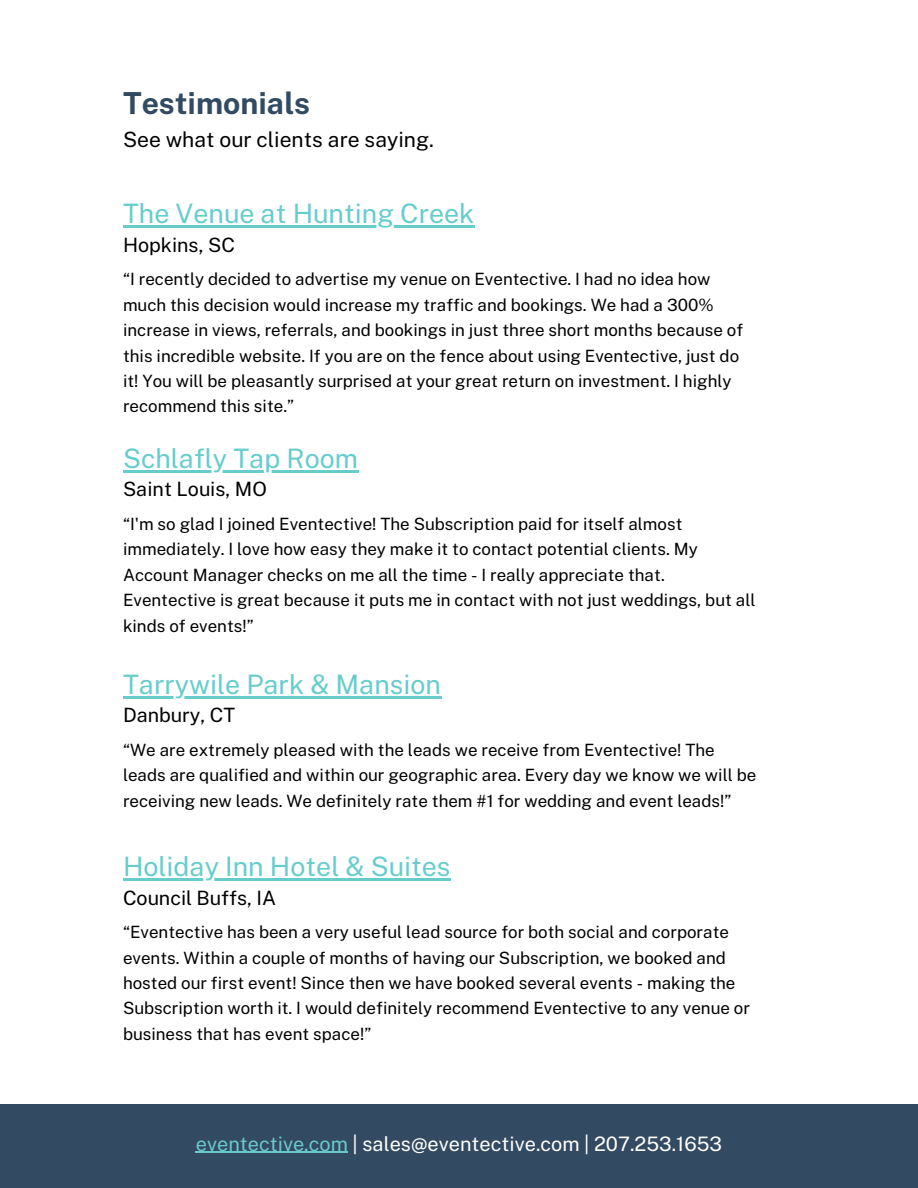
<style>
.page{position:relative;width:918px;height:1188px;background:#fff}
.page>*{position:absolute;margin:0;border:0;box-sizing:border-box;transform-origin:0 0}
.t1{font:700 30.3px "Public Sans";color:#334b62}
.t2{font:26.85px "Public Sans";color:#6cc}
.t3{font:21px "Public Sans";color:#000001}
.t4{font:19.95px "Public Sans";color:#fff}
.t5{font:19.8px "Public Sans";color:#000001}
.t6{font:16.95px/25.3px "Public Sans";color:#000001}
.s1{color:#69c9ca}
</style>
<div class="page">
<hr style="left:123px;top:226px;width:351px;height:2px;background:#6cc">
<div style="left:0;top:1104px;width:918px;height:84px;background:#334b62"></div>
<hr style="left:123px;top:470px;width:235px;height:3px;background:#6cc">
<hr style="left:123px;top:696px;width:318px;height:2px;background:#6cc">
<hr style="left:123px;top:878px;width:328px;height:3px;background:#6cc">
<hr style="left:196px;top:1152px;width:152px;height:1px;background:#69c9ca">
<h3 class="t1" style="left:123px;top:85px;width:189px">Testimonials</h3>
<p class="t3" style="left:123px;top:127px;width:312px">See what our clients are saying.</p>
<h1 class="t2" style="left:123px;top:198px;width:353px">The Venue at Hunting Creek</h1>
<h3 class="t5" style="left:123px;top:233px;width:113px">Hopkins, SC</h3>
<h2 class="t6" style="left:123px;top:267px;width:622px">“I recently decided to advertise my venue on Eventective. I had no idea how much this decision would increase my traffic and bookings. We had a 300% increase in views, referrals, and bookings in just three short months because of this incredible website. If you are on the fence about using Eventective, just do it! You will be pleasantly surprised at your great return on investment. I highly recommend this site.”</h2>
<h2 class="t2" style="left:123px;top:443px;width:237px">Schlafly Tap Room</h2>
<h3 class="t5" style="left:123px;top:478px;width:145px">Saint Louis, MO</h3>
<p class="t6" style="left:123px;top:511px;width:634px">“I'm so glad I joined Eventective! The Subscription paid for itself almost immediately. I love how easy they make it to contact potential clients. My Account Manager checks on me all the time - I really appreciate that.<br>Eventective is great because it puts me in contact with not just weddings, but all kinds of events!”</p>
<h2 class="t2" style="left:123px;top:668px;width:320px">Tarrywile Park &amp; Mansion</h2>
<h3 class="t5" style="left:123px;top:703px;width:114px">Danbury, CT</h3>
<p class="t6" style="left:123px;top:737px;width:635px">“We are extremely pleased with the leads we receive from Eventective! The leads are qualified and within our geographic area. Every day we know we will be receiving new leads. We definitely rate them #1 for wedding and event leads!”</p>
<h2 class="t2" style="left:123px;top:851px;width:329px">Holiday Inn Hotel &amp; Suites</h2>
<h3 class="t5" style="left:123px;top:886px;width:155px">Council Buffs, IA</h3>
<p class="t6" style="left:123px;top:919px;width:628px">“Eventective has been a very useful lead source for both social and corporate events. Within a couple of months of having our Subscription, we booked and hosted our first event! Since then we have booked several events - making the Subscription worth it. I would definitely recommend Eventective to any venue or business that has event space!”</p>
<h3 class="t4" style="left:196px;top:1132px;width:528px"><span class="s1">eventective.com</span> | sales@eventective.com | 207.253.1653</h3>
</div>
